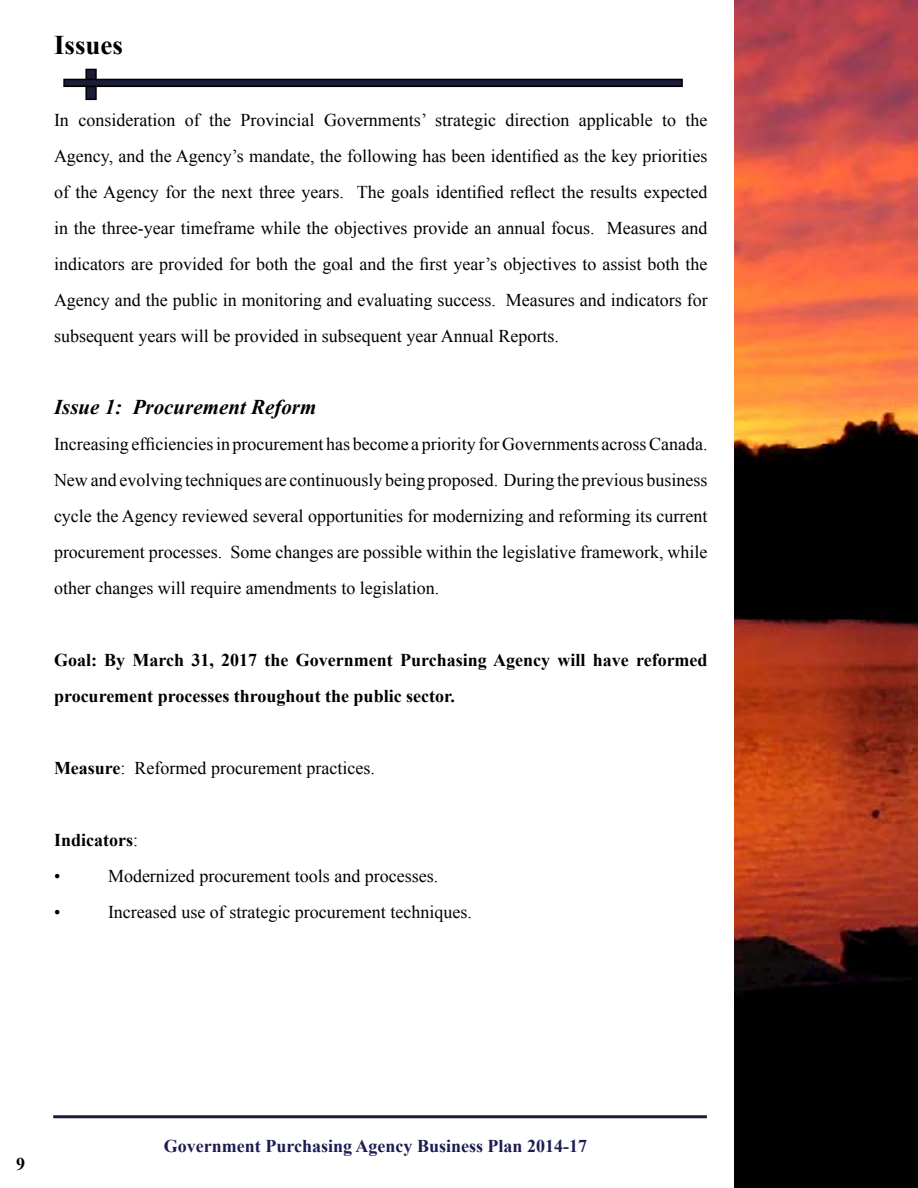
<style>
.page{position:relative;width:918px;height:1188px;background:#fff}
.page>*{position:absolute;margin:0;border:0;box-sizing:border-box;transform-origin:0 0}
.t1{font:700 27px "Times New Roman";color:#000}
.t2{font:italic 700 21px "Times New Roman";color:#000}
.t3{font:18px/36px "Times New Roman";color:#000;text-align:justify}
.t4{font:700 18px/36px "Times New Roman";color:#000}
.t5{font:700 18px "Times New Roman";color:#1c1c53}
.s1{font-weight:700}
.s2{font-weight:400}
</style>
<div class="page">
<div style="left:53px;top:1115px;width:654px;height:3px;background:#1b1c38;border:2px solid #1b1c38"></div>
<img style="left:734px;top:0;width:184px;height:1188px">
<svg style="left:63px;top:68px;width:620px;height:33px"></svg>
<h1 class="t1" style="left:54px;top:26px;width:71px">Issues</h1>
<p class="t3" style="left:54px;top:102px;width:655px">In consideration of the Provincial Governments’ strategic direction applicable to the Agency, and the Agency’s mandate, the following has been identified as the key priorities of the Agency for the next three years. The goals identified reflect the results expected in the three-year timeframe while the objectives provide an annual focus. Measures and indicators are provided for both the goal and the first year’s objectives to assist both the Agency and the public in monitoring and evaluating success. Measures and indicators for subsequent years will be provided in subsequent year Annual Reports.</p>
<p class="t2" style="left:54px;top:392px;width:264px">Issue 1: Procurement Reform</p>
<p class="t3" style="left:54px;top:426px;width:655px">Increasing efficiencies in procurement has become a priority for Governments across Canada.<br>New and evolving techniques are continuously being proposed. During the previous business cycle the Agency reviewed several opportunities for modernizing and reforming its current procurement processes. Some changes are possible within the legislative framework, while other changes will require amendments to legislation.</p>
<p class="t4" style="left:54px;top:642px;width:655px">Goal: By March 31, 2017 the Government Purchasing Agency will have reformed procurement processes throughout the public sector.</p>
<p class="t3" style="left:54px;top:750px;width:323px"><span class="s1">Measure</span>: Reformed procurement practices.</p>
<p class="t4" style="left:54px;top:822px;width:86px">Indicators<span class="s2">: •</span></p>
<p class="t3" style="left:108px;top:858px;width:332px">Modernized procurement tools and processes.</p>
<p class="t3" style="left:54px;top:894px;width:8px">•</p>
<p class="t3" style="left:108px;top:894px;width:365px">Increased use of strategic procurement techniques.</p>
<p class="t4" style="left:16px;top:1146px;width:10px">9</p>
<p class="t5" style="left:164px;top:1134px;width:425px">Government Purchasing Agency Business Plan 2014-17</p>
</div>
